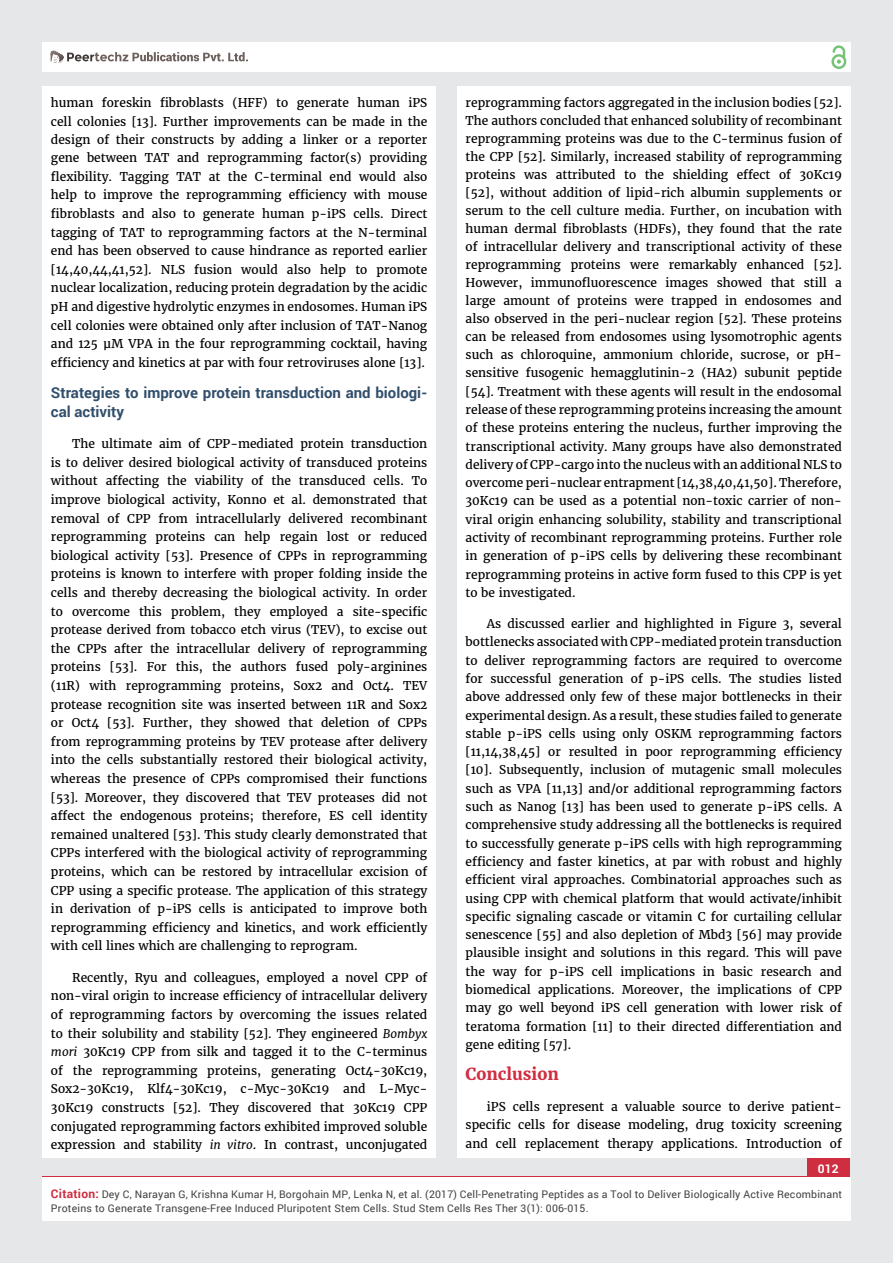
<style>
.page{position:relative;width:893px;height:1263px;background:#e6e7e8}
.page>*{position:absolute;margin:0;border:0;box-sizing:border-box;transform-origin:0 0}
.t1{font:700 16.5px "Merriweather";color:#cf2e41}
.t2{font:700 15px/18.6px "Roboto";color:#314e6b}
.t3{font:12px/18.6px "Merriweather";color:#000;text-align:justify}
.t4{font:700 12px "Roboto";color:#fff}
.t5{font:10.5px/13.5px "Roboto";letter-spacing:.02em;color:#414042}
.s1{font-style:italic}
.s2{font-weight:700;font-size:12px;color:#cf2e41}
</style>
<div class="page">
<div style="left:42px;top:43px;width:808px;height:29px;background:#fff"></div>
<div style="left:831px;top:54px;width:15px;height:15px;border:2px solid #74c273;border-radius:50%"></div>
<svg style="left:831px;top:45px;width:15px;height:19px"></svg>
<div style="left:807px;top:1157px;width:43px;height:43px;background:#cf2e41"></div>
<svg style="left:49px;top:50px;width:199px;height:14px"></svg>
<div style="left:42px;top:1177px;width:809px;height:43px;background:#fff"></div>
<div style="left:42px;top:87px;width:394px;height:1071px;background:#fff"></div>
<div style="left:457px;top:87px;width:393px;height:1071px;background:#fff"></div>
<p class="t3" style="left:51px;top:94px;width:378px">human foreskin fibroblasts (HFF) to generate human iPS cell colonies [13]. Further improvements can be made in the design of their constructs by adding a linker or a reporter gene between TAT and reprogramming factor(s) providing flexibility. Tagging TAT at the C-terminal end would also help to improve the reprogramming efficiency with mouse fibroblasts and also to generate human p-iPS cells. Direct tagging of TAT to reprogramming factors at the N-terminal end has been observed to cause hindrance as reported earlier [14,40,44,41,52]. NLS fusion would also help to promote nuclear localization, reducing protein degradation by the acidic pH and digestive hydrolytic enzymes in endosomes. Human iPS cell colonies were obtained only after inclusion of TAT-Nanog and 125 μM VPA in the four reprogramming cocktail, having efficiency and kinetics at par with four retroviruses alone [13].</p>
<p class="t2" style="left:51px;top:383px;width:378px">Strategies to improve protein transduction and biologi&shy;cal activity</p>
<p class="t3" style="left:51px;top:435px;width:378px;text-indent:21px">The ultimate aim of CPP-mediated protein transduction is to deliver desired biological activity of transduced proteins without affecting the viability of the transduced cells. To improve biological activity, Konno et al. demonstrated that removal of CPP from intracellularly delivered recombinant reprogramming proteins can help regain lost or reduced biological activity [53]. Presence of CPPs in reprogramming proteins is known to interfere with proper folding inside the cells and thereby decreasing the biological activity. In order to overcome this problem, they employed a site-specific protease derived from tobacco etch virus (TEV), to excise out the CPPs after the intracellular delivery of reprogramming proteins [53]. For this, the authors fused poly-arginines (11R) with reprogramming proteins, Sox2 and Oct4. TEV protease recognition site was inserted between 11R and Sox2 or Oct4 [53]. Further, they showed that deletion of CPPs from reprogramming proteins by TEV protease after delivery into the cells substantially restored their biological activity, whereas the presence of CPPs compromised their functions [53]. Moreover, they discovered that TEV proteases did not affect the endogenous proteins; therefore, ES cell identity remained unaltered [53]. This study clearly demonstrated that CPPs interfered with the biological activity of reprogramming proteins, which can be restored by intracellular excision of CPP using a specific protease. The application of this strategy in derivation of p-iPS cells is anticipated to improve both reprogramming efficiency and kinetics, and work efficiently with cell lines which are challenging to reprogram.</p>
<p class="t3" style="left:51px;top:968px;width:378px;text-indent:21px">Recently, Ryu and colleagues, employed a novel CPP of non-viral origin to increase efficiency of intracellular delivery of reprogramming factors by overcoming the issues related to their solubility and stability [52]. They engineered <span class="s1">Bombyx mori</span> 30Kc19 CPP from silk and tagged it to the C-terminus of the reprogramming proteins, generating Oct4-30Kc19, Sox2-30Kc19, Klf4-30Kc19, c-Myc-30Kc19 and L-Myc-30Kc19 constructs [52]. They discovered that 30Kc19 CPP conjugated reprogramming factors exhibited improved soluble expression and stability <span class="s1">in vitro</span>. In contrast, unconjugated</p>
<p class="t3" style="left:466px;top:94px;width:378px;line-height:18.1px">reprogramming factors aggregated in the inclusion bodies [52].<br>The authors concluded that enhanced solubility of recombinant reprogramming proteins was due to the C-terminus fusion of the CPP [52]. Similarly, increased stability of reprogramming proteins was attributed to the shielding effect of 30Kc19 [52], without addition of lipid-rich albumin supplements or serum to the cell culture media. Further, on incubation with human dermal fibroblasts (HDFs), they found that the rate of intracellular delivery and transcriptional activity of these reprogramming proteins were remarkably enhanced [52].<br>However, immunofluorescence images showed that still a large amount of proteins were trapped in endosomes and also observed in the peri-nuclear region [52]. These proteins can be released from endosomes using lysomotrophic agents such as chloroquine, ammonium chloride, sucrose, or pH&shy;sensitive fusogenic hemagglutinin-2 (HA2) subunit peptide [54]. Treatment with these agents will result in the endosomal release of these reprogramming proteins increasing the amount of these proteins entering the nucleus, further improving the transcriptional activity. Many groups have also demonstrated delivery of CPP-cargo into the nucleus with an additional NLS to overcome peri-nuclear entrapment [14,38,40,41,50]. Therefore, 30Kc19 can be used as a potential non-toxic carrier of non&shy;viral origin enhancing solubility, stability and transcriptional activity of recombinant reprogramming proteins. Further role in generation of p-iPS cells by delivering these recombinant reprogramming proteins in active form fused to this CPP is yet to be investigated.</p>
<p class="t3" style="left:466px;top:615px;width:378px;text-indent:21px">As discussed earlier and highlighted in Figure 3, several bottlenecks associated with CPP-mediated protein transduction to deliver reprogramming factors are required to overcome for successful generation of p-iPS cells. The studies listed above addressed only few of these major bottlenecks in their experimental design. As a result, these studies failed to generate stable p-iPS cells using only OSKM reprogramming factors [11,14,38,45] or resulted in poor reprogramming efficiency [10]. Subsequently, inclusion of mutagenic small molecules such as VPA [11,13] and/or additional reprogramming factors such as Nanog [13] has been used to generate p-iPS cells. A comprehensive study addressing all the bottlenecks is required to successfully generate p-iPS cells with high reprogramming efficiency and faster kinetics, at par with robust and highly efficient viral approaches. Combinatorial approaches such as using CPP with chemical platform that would activate/inhibit specific signaling cascade or vitamin C for curtailing cellular senescence [55] and also depletion of Mbd3 [56] may provide plausible insight and solutions in this regard. This will pave the way for p-iPS cell implications in basic research and biomedical applications. Moreover, the implications of CPP may go well beyond iPS cell generation with lower risk of teratoma formation [11] to their directed differentiation and gene editing [57].</p>
<h1 class="t1" style="left:466px;top:1064px;width:95px">Conclusion</h1>
<p class="t3" style="left:466px;top:1098px;width:378px;text-indent:21px">iPS cells represent a valuable source to derive patient&shy;specific cells for disease modeling, drug toxicity screening and cell replacement therapy applications. Introduction of</p>
<p class="t4" style="left:818px;top:1161px;width:22px">012</p>
<p class="t5" style="left:51px;top:1188px;width:793px"><span class="s2">Citation:</span> Dey C, Narayan G, Krishna Kumar H, Borgohain MP, Lenka N, et al. (2017) Cell-Penetrating Peptides as a Tool to Deliver Biologically Active Recombinant<br>Proteins to Generate Transgene-Free Induced Pluripotent Stem Cells. Stud Stem Cells Res Ther 3(1): 006-015.</p>
</div>
